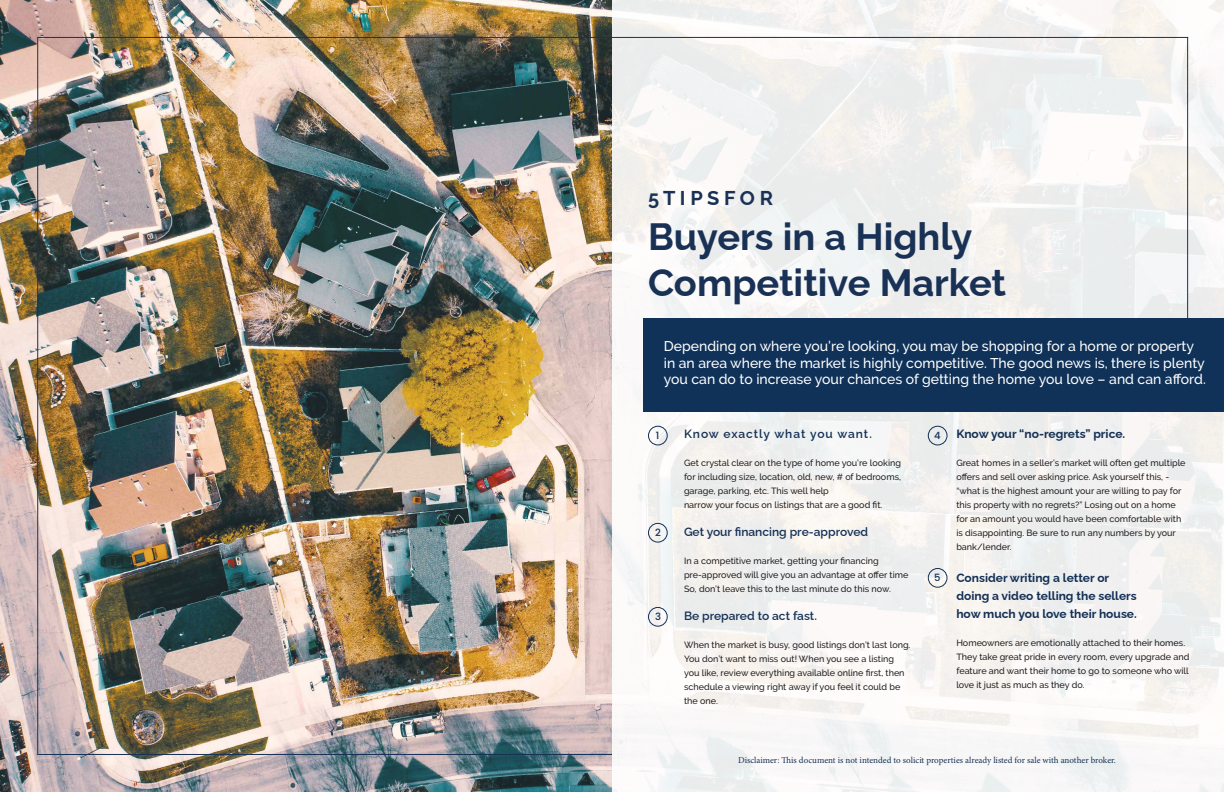
<style>
.page{position:relative;width:1224px;height:792px;background:#fff}
.page>*{position:absolute;margin:0;border:0;box-sizing:border-box;transform-origin:0 0}
.t1{font:700 38px/45.6px "Raleway";color:#1a3156}
.t2{font:700 20px "Raleway";color:#1a3156}
.t3{font:500 14px/16.8px "Raleway";color:#fff}
.t4{font:700 12px "Raleway";color:#133055}
.t5{font:600 12px "Raleway";color:#133055}
.t6{font:600 12px "Raleway";letter-spacing:.08em;color:#133055}
.t7{font:500 10px "Poppins";color:#133055}
.t8{font:500 9px/14px "Raleway";color:#231f20}
.t9{font:9px "Minion Pro";color:#1a3156}
</style>
<div class="page">
<img style="left:0;top:0;width:612px;height:792px">
<div style="left:612px;top:0;width:612px;height:792px;background:#f3f2f1"></div>
<hr style="left:1187px;top:37px;width:1px;height:281px;background:#1a3156">
<hr style="left:38px;top:37px;width:1150px;height:1px;background:#1a3156">
<hr style="left:37px;top:37px;width:1px;height:718px;background:#1a3156">
<hr style="left:37px;top:754px;width:575px;height:1px;background:#1a3156">
<div style="left:644px;top:318px;width:580px;height:94px;background:#103259"></div>
<div style="left:648px;top:426px;width:20px;height:19px;border:1px solid #133055;border-radius:50%"></div>
<div style="left:648px;top:523px;width:20px;height:20px;border:1px solid #133055;border-radius:50%"></div>
<div style="left:648px;top:607px;width:20px;height:20px;border:1px solid #133055;border-radius:50%"></div>
<div style="left:928px;top:426px;width:20px;height:19px;border:1px solid #133055;border-radius:50%"></div>
<div style="left:928px;top:568px;width:20px;height:20px;border:1px solid #133055;border-radius:50%"></div>
<p class="t2" style="left:648px;top:182px;width:127px">5 T I P S F O R</p>
<p class="t1" style="left:648px;top:210px;width:360px">Buyers in a Highly<br>Competitive Market</p>
<p class="t3" style="left:664px;top:338px;width:544px">Depending on where you’re looking, you may be shopping for a home or property in an area where the market is highly competitive. The good news is, there is plenty you can do to increase your chances of getting the home you love – and can afford.</p>
<p class="t7" style="left:656px;top:429px;width:5px">1</p>
<p class="t7" style="left:655px;top:527px;width:7px">2</p>
<p class="t7" style="left:655px;top:611px;width:7px">3</p>
<p class="t6" style="left:684px;top:424px;width:189px">Know exactly what you want.</p>
<p class="t8" style="left:684px;top:455px;width:219px">Get crystal clear on the type of home you’re looking for including size, location, old, new, # of bedrooms, garage, parking, etc. This well help<br>narrow your focus on listings that are a good fit.</p>
<p class="t5" style="left:684px;top:522px;width:186px">Get your financing pre-approved</p>
<p class="t8" style="left:684px;top:553px;width:226px">In a competitive market, getting your financing pre-approved will give you an advantage at offer time<br>So, don’t leave this to the last minute do this now.</p>
<p class="t5" style="left:684px;top:606px;width:134px">Be prepared to act fast.</p>
<p class="t8" style="left:684px;top:637px;width:228px">When the market is busy, good listings don’t last long.<br>You don’t want to miss out! When you see a listing you like, review everything available online first, then schedule a viewing right away if you feel it could be the one.</p>
<p class="t7" style="left:934px;top:430px;width:8px">4</p>
<p class="t7" style="left:934px;top:572px;width:8px">5</p>
<p class="t4" style="left:956px;top:424px;width:170px">Know your “no-regrets” price.</p>
<p class="t8" style="left:956px;top:455px;width:231px">Great homes in a seller’s market will often get multiple offers and sell over asking price. Ask yourself this, - “what is the highest amount your are willing to pay for this property with no regrets?” Losing out on a home for an amount you would have been comfortable with is disappointing. Be sure to run any numbers by your bank/lender.</p>
<p class="t4" style="left:956px;top:568px;width:154px">Consider writing a letter or</p>
<p class="t4" style="left:956px;top:586px;width:182px">doing a video telling the sellers</p>
<p class="t4" style="left:956px;top:604px;width:182px">how much you love their house.</p>
<p class="t8" style="left:956px;top:635px;width:234px">Homeowners are emotionally attached to their homes.<br>They take great pride in every room, every upgrade and feature and want their home to go to someone who will love it just as much as they do.</p>
<p class="t9" style="left:738px;top:754px;width:379px">Disclaimer: This document is not intended to solicit properties already listed for sale with another broker.</p>
</div>
